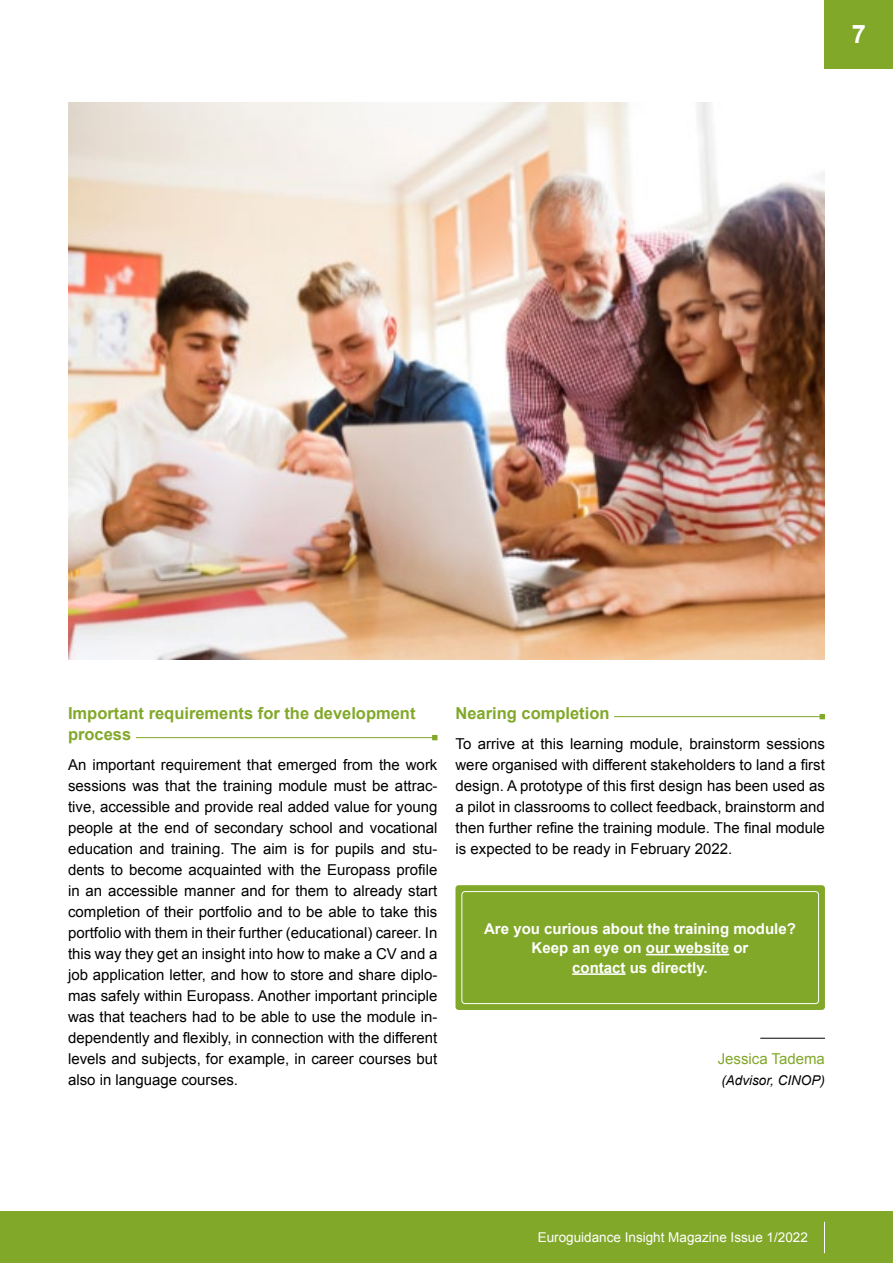
<style>
.page{position:relative;width:893px;height:1263px;background:#fff}
.page>*{position:absolute;margin:0;border:0;box-sizing:border-box;transform-origin:0 0}
.t1{font:700 25.5px "Arial";color:#fff}
.t2{font:700 16.5px/21px "Arial";color:#82a82a}
.t3{font:15px/21px "Arial";color:#000;text-align:justify}
.t4{font:700 15px/19.5px "Arial";color:#fff;text-align:center}
.t5{font:15px "Arial";color:#82a82a}
.t6{font:13.5px "Arial";color:#fff}
.t7{font:italic 13.5px "Arial";color:#000}
</style>
<div class="page">
<div style="left:0;top:1212px;width:893px;height:51px;background:#82a82a"></div>
<div style="left:825px;top:0;width:68px;height:68px;background:#82a82a"></div>
<hr style="left:824px;top:1222px;width:1px;height:31px;background:#fff">
<hr style="left:136px;top:737px;width:297px;height:1px;background:#82a82a">
<svg style="left:432px;top:735px;width:5px;height:5px"></svg>
<hr style="left:614px;top:716px;width:208px;height:1px;background:#82a82a">
<svg style="left:819px;top:714px;width:6px;height:5px"></svg>
<img style="left:68px;top:102px;width:757px;height:557px">
<div style="left:455px;top:885px;width:370px;height:125px;background:#82a82a;border-radius:3px"></div>
<hr style="left:646px;top:954px;width:83px;height:1px;background:#fff">
<hr style="left:572px;top:973px;width:54px;height:2px;background:#fff">
<div style="left:461px;top:891px;width:358px;height:113px;border:1px solid #fff;border-radius:3px"></div>
<hr style="left:760px;top:1038px;width:65px;height:1px;background:#000">
<h1 class="t1" style="left:852px;top:18px;width:16px">7</h1>
<p class="t2" style="left:68px;top:704px;width:349px">Important requirements for the development process</p>
<p class="t3" style="left:68px;top:754px;width:371px">An important requirement that emerged from the work sessions was that the training module must be attrac&shy;tive, accessible and provide real added value for young people at the end of secondary school and vocational education and training. The aim is for pupils and stu&shy;dents to become acquainted with the Europass profile in an accessible manner and for them to already start completion of their portfolio and to be able to take this portfolio with them in their further (educational) career. In this way they get an insight into how to make a CV and a job application letter, and how to store and share diplo&shy;mas safely within Europass. Another important principle was that teachers had to be able to use the module in&shy;dependently and flexibly, in connection with the different levels and subjects, for example, in career courses but also in language courses.</p>
<p class="t2" style="left:455px;top:704px;width:156px">Nearing completion</p>
<p class="t3" style="left:455px;top:733px;width:371px">To arrive at this learning module, brainstorm sessions were organised with different stakeholders to land a first design. A prototype of this first design has been used as a pilot in classrooms to collect feedback, brainstorm and then further refine the training module. The final module is expected to be ready in February 2022.</p>
<p class="t4" style="left:484px;top:919px;width:313px">Are you curious about the training module?<br>Keep an eye on our website or<br>contact us directly.</p>
<p class="t5" style="left:718px;top:1049px;width:109px">Jessica Tadema</p>
<p class="t7" style="left:721px;top:1071px;width:105px">(Advisor, CINOP)</p>
<p class="t6" style="left:538px;top:1229px;width:272px">Euroguidance Insight Magazine Issue 1/2022</p>
</div>
